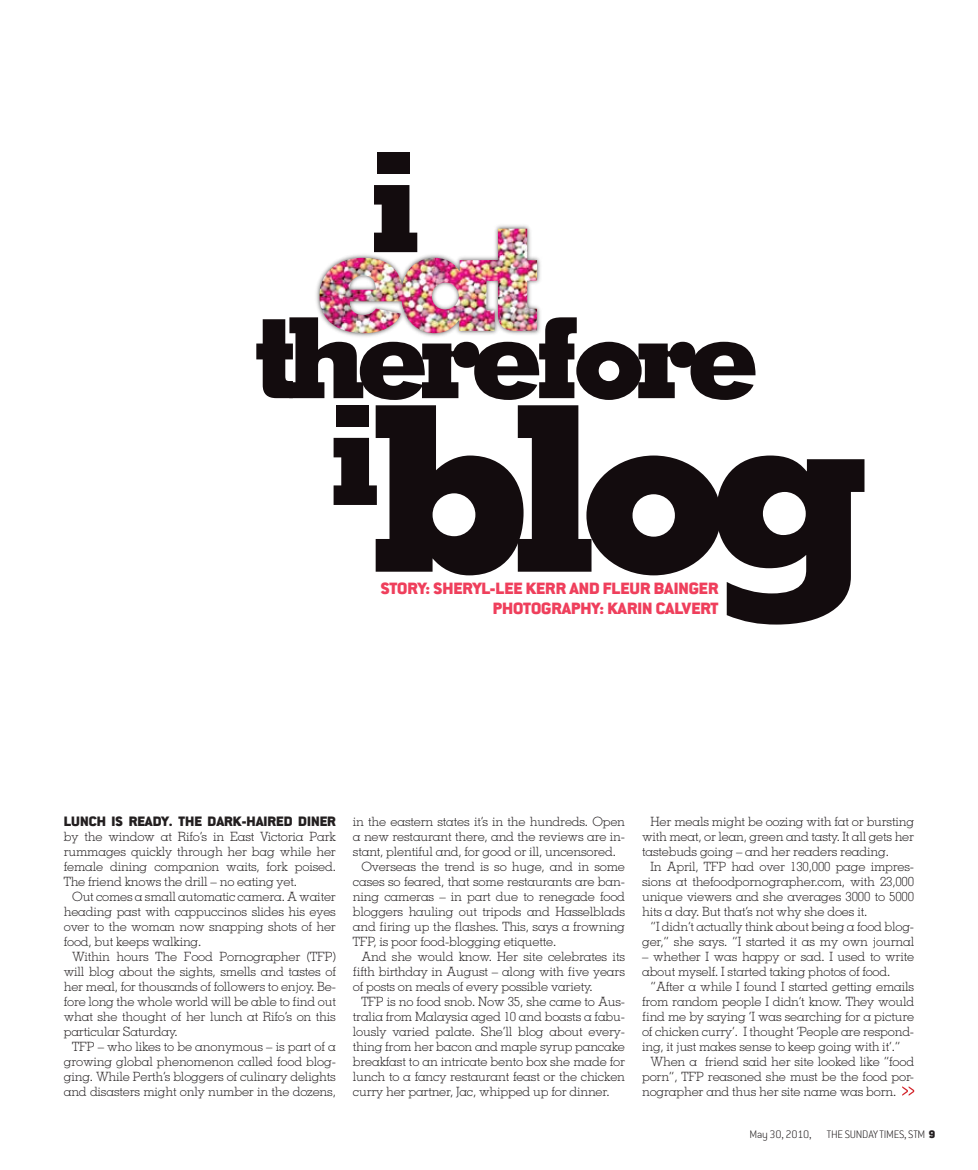
<style>
.page{position:relative;width:978px;height:1170px;background:#fff}
.page>*{position:absolute;margin:0;border:0;box-sizing:border-box;transform-origin:0 0}
.t1{font:800 111.9px "Memphis LT";letter-spacing:-.1em;color:#130c0e}
.t2{font:900 18px/19.5px "Conduit ITC";color:#ef3f5c;text-align:right}
.t3{font:900 15px "Conduit ITC";color:#231f20}
.t4{font:300 12.75px/15px "Memphis LT";letter-spacing:-.015em;color:#231f20;text-align:justify}
.t5{font:200 12px "Conduit ITC";letter-spacing:-.02em;color:#231f20}
</style>
<div class="page">
<svg style="left:902px;top:1086px;width:12px;height:9px"></svg>
<svg style="left:374px;top:185px;width:36px;height:38px"></svg>
<div style="left:377px;top:153px;width:32px;height:21px;background:#130c0e"></div>
<div style="left:314px;top:223px;width:229px;height:115px;background:#231f20;opacity:.75"></div>
<img style="left:320px;top:229px;width:217px;height:104px">
<svg style="left:334px;top:405px;width:530px;height:219px"></svg>
<h1 class="t1" style="left:254px;top:286px;width:509px">therefore</h1>
<h2 class="t2" style="left:381px;top:578px;width:339px">STORY: SHERYL-LEE KERR AND FLEUR BAINGER<br>PHOTOGRAPHY: KARIN CALVERT</h2>
<p class="t3" style="left:64px;top:811px;width:243px">LUNCH IS READY. THE DARK-HAIRED DINE</p>
<p class="t3" style="left:327px;top:811px;width:10px">R</p>
<p class="t4" style="left:64px;top:828px;width:274px">by the window at Rifo’s in East Victoria Park rummages quickly through her bag while her female dining companion waits, fork poised.<br>The friend knows the drill – no eating yet.</p>
<p class="t4" style="left:64px;top:888px;width:274px;text-indent:9px">Out comes a small automatic camera. A waiter heading past with cappuccinos slides his eyes over to the woman now snapping shots of her food, but keeps walking.</p>
<p class="t4" style="left:64px;top:948px;width:274px;text-indent:9px">Within hours The Food Pornographer (TFP) will blog about the sights, smells and tastes of her meal, for thousands of followers to enjoy. Be&shy;fore long the whole world will be able to find out what she thought of her lunch at Rifo’s on this particular Saturday.</p>
<p class="t4" style="left:64px;top:1038px;width:274px;text-indent:9px">TFP – who likes to be anonymous – is part of a growing global phenomenon called food blog&shy;ging. While Perth’s bloggers of culinary delights and disasters might only number in the dozens,</p>
<p class="t4" style="left:353px;top:813px;width:274px">in the eastern states it’s in the hundreds. Open</p>
<p class="t4" style="left:353px;top:828px;width:274px">a new restaurant there, and the reviews are in-</p>
<p class="t4" style="left:353px;top:843px;width:265px">stant, plentiful and, for good or ill, uncensored.</p>
<p class="t4" style="left:361px;top:858px;width:265px">Overseas the trend is so huge, and in some</p>
<p class="t4" style="left:353px;top:873px;width:274px">cases so feared, that some restaurants are ban-</p>
<p class="t4" style="left:353px;top:888px;width:274px">ning cameras – in part due to renegade food</p>
<p class="t4" style="left:353px;top:903px;width:274px">bloggers hauling out tripods and Hasselblads</p>
<p class="t4" style="left:353px;top:918px;width:274px">and firing up the flashes. This, says a frowning</p>
<p class="t4" style="left:353px;top:933px;width:205px">TFP, is poor food-blogging etiquette.</p>
<p class="t4" style="left:361px;top:948px;width:265px">And she would know. Her site celebrates its</p>
<p class="t4" style="left:353px;top:963px;width:274px">fifth birthday in August – along with five years</p>
<p class="t4" style="left:353px;top:978px;width:241px">of posts on meals of every possible variety.</p>
<p class="t4" style="left:361px;top:993px;width:265px">TFP is no food snob. Now 35, she came to Aus-</p>
<p class="t4" style="left:353px;top:1008px;width:274px">tralia from Malaysia aged 10 and boasts a fabu-</p>
<p class="t4" style="left:353px;top:1023px;width:274px">lously varied palate. She’ll blog about every-</p>
<p class="t4" style="left:353px;top:1038px;width:274px">thing from her bacon and maple syrup pancake</p>
<p class="t4" style="left:353px;top:1053px;width:274px">breakfast to an intricate bento box she made for</p>
<p class="t4" style="left:353px;top:1068px;width:274px">lunch to a fancy restaurant feast or the chicken</p>
<p class="t4" style="left:353px;top:1083px;width:258px">curry her partner, Jac, whipped up for dinner.</p>
<p class="t4" style="left:642px;top:813px;width:274px;text-indent:9px">Her meals might be oozing with fat or bursting with meat, or lean, green and tasty. It all gets her tastebuds going – and her readers reading.</p>
<p class="t4" style="left:642px;top:858px;width:274px;text-indent:9px">In April, TFP had over 130,000 page impres&shy;sions at thefoodpornographer.com, with 23,000 unique viewers and she averages 3000 to 5000 hits a day. But that’s not why she does it.</p>
<p class="t4" style="left:642px;top:918px;width:274px;text-align:right">“I didn’t actually think about being a food blog&shy;ger,” she says. “I started it as my own journal</p>
<p class="t4" style="left:642px;top:948px;width:274px">– whether I was happy or sad. I used to write about myself. I started taking photos of food.</p>
<p class="t4" style="left:642px;top:978px;width:274px;text-indent:9px">“After a while I found I started getting emails from random people I didn’t know. They would find me by saying ’I was searching for a picture of chicken curry’. I thought ’People are respond&shy;ing, it just makes sense to keep going with it’.”</p>
<p class="t4" style="left:642px;top:1053px;width:274px;text-indent:9px">When a friend said her site looked like “food porn”, TFP reasoned she must be the food por&shy;nographer and thus her site name was born.</p>
<p class="t5" style="left:750px;top:1126px;width:64px">May 30, 2010,</p>
<p class="t5" style="left:827px;top:1126px;width:100px">THE SUNDAY TIMES, STM</p>
</div>
